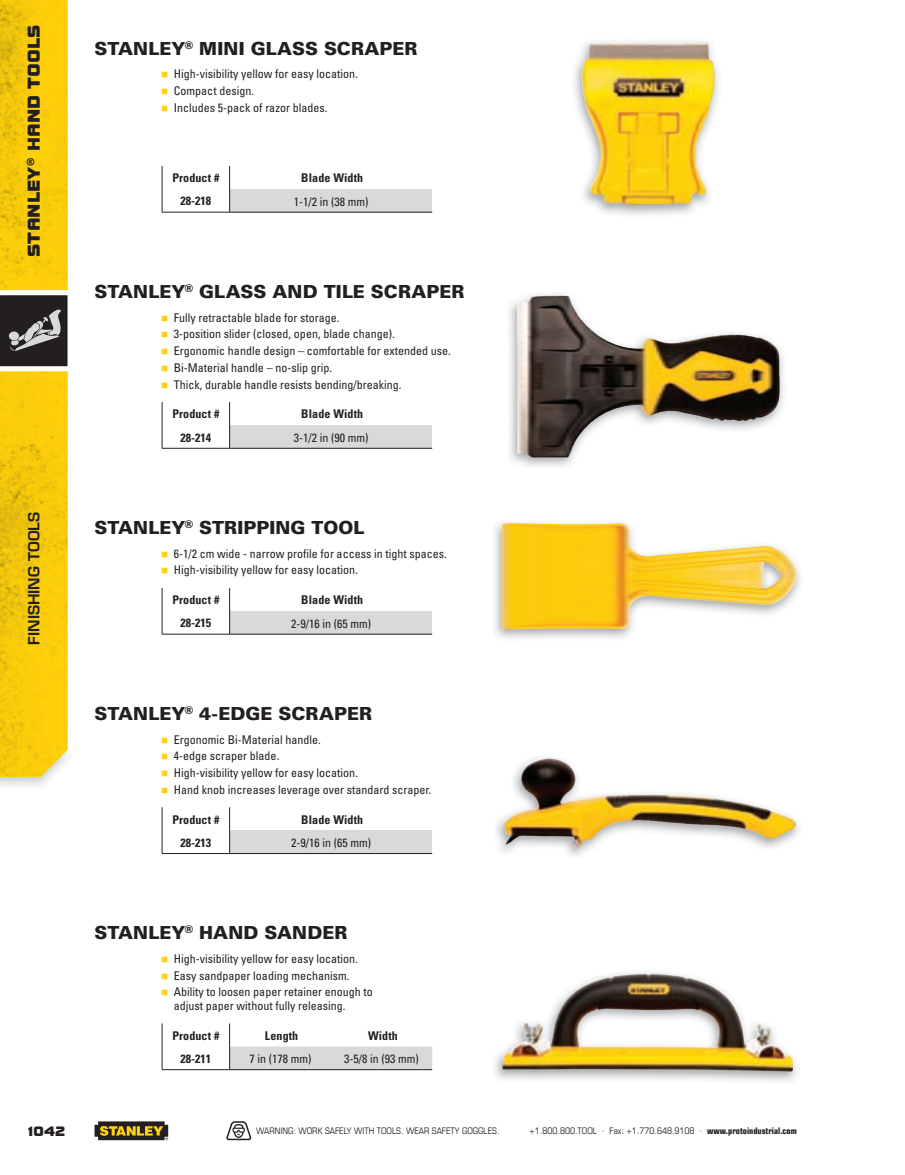
<style>
.page{position:relative;width:905px;height:1175px;background:#fff}
.page>*{position:absolute;margin:0;border:0;box-sizing:border-box;transform-origin:0 0}
.t1{font:900 18px "Univers";letter-spacing:.005em;color:#231f20}
.t2{font:18px "Bolt EF";color:#231f20}
.t3{font:600 15px "Eurostile LT Std";color:#231f20}
.t4{font:14.25px "Bolt EF";color:#231f20}
.t5{font:condensed 12px/13.5px "Univers";color:#231f20}
.t6{font:700 condensed 12px "Univers";letter-spacing:.01em;color:#231f20}
.t7{font:condensed 9px "Eurostile LT Std";color:#231f20}
.s1{color:#fed20e}
.s2{font-weight:700}
</style>
<div class="page">
<div style="left:230px;top:189px;width:202px;height:23px;background:#d8d9db"></div>
<hr style="left:230px;top:212px;width:202px;height:1px;background:#231f20">
<svg style="left:162px;top:166px;width:1px;height:46px"></svg>
<svg style="left:229px;top:166px;width:1px;height:46px"></svg>
<hr style="left:162px;top:212px;width:68px;height:1px;background:#231f20">
<div style="left:230px;top:425px;width:202px;height:23px;background:#d8d9db"></div>
<hr style="left:230px;top:448px;width:202px;height:1px;background:#231f20">
<svg style="left:162px;top:402px;width:1px;height:46px"></svg>
<svg style="left:229px;top:402px;width:1px;height:46px"></svg>
<hr style="left:162px;top:448px;width:68px;height:1px;background:#231f20">
<div style="left:230px;top:611px;width:202px;height:23px;background:#d8d9db"></div>
<hr style="left:230px;top:634px;width:202px;height:1px;background:#231f20">
<svg style="left:162px;top:588px;width:1px;height:46px"></svg>
<svg style="left:229px;top:588px;width:1px;height:46px"></svg>
<hr style="left:162px;top:634px;width:68px;height:1px;background:#231f20">
<div style="left:230px;top:830px;width:202px;height:23px;background:#d8d9db"></div>
<hr style="left:230px;top:853px;width:202px;height:1px;background:#231f20">
<svg style="left:162px;top:807px;width:1px;height:46px"></svg>
<svg style="left:229px;top:807px;width:1px;height:46px"></svg>
<hr style="left:162px;top:853px;width:68px;height:1px;background:#231f20">
<hr style="left:230px;top:1069px;width:101px;height:1px;background:#231f20">
<hr style="left:331px;top:1069px;width:101px;height:1px;background:#231f20">
<svg style="left:162px;top:1023px;width:1px;height:46px"></svg>
<svg style="left:229px;top:1023px;width:203px;height:46px"></svg>
<hr style="left:162px;top:1069px;width:68px;height:1px;background:#231f20">
<img style="left:574px;top:41px;width:145px;height:174px">
<img style="left:581px;top:42px;width:134px;height:163px">
<img style="left:509px;top:294px;width:275px;height:173px">
<img style="left:516px;top:295px;width:264px;height:162px">
<img style="left:494px;top:522px;width:307px;height:117px">
<img style="left:501px;top:523px;width:182px;height:106px">
<img style="left:496px;top:757px;width:303px;height:99px">
<img style="left:521px;top:758px;width:27px;height:50px">
<img style="left:502px;top:973px;width:291px;height:98px">
<img style="left:0;top:776px;width:51px;height:10px">
<img style="left:0;top:0;width:68px;height:776px">
<svg style="left:227px;top:1121px;width:25px;height:19px"></svg>
<svg style="left:94px;top:1121px;width:74px;height:19px"></svg>
<svg style="left:0;top:290px;width:68px;height:81px"></svg>
<h1 class="t2" style="left:24px;top:257px;width:234px;rotate:-90deg">Stanley® Hand toolS</h1>
<p class="t3" style="left:24px;top:644px;width:134px;rotate:-90deg">FINISHING TOOLS</p>
<h1 class="t1" style="left:94px;top:37px;width:324px">STANLEY<sup>®</sup> MINI GLASS SCRAPER</h1>
<p class="t5" style="left:161px;top:67px;width:198px"><span class="s1">■</span> High-visibility yellow for easy location.</p>
<p class="t5" style="left:161px;top:84px;width:94px"><span class="s1">■</span> Compact design.</p>
<p class="t5" style="left:161px;top:101px;width:168px"><span class="s1">■</span> Includes 5-pack of razor blades.</p>
<p class="t6" style="left:172px;top:171px;width:48px">Product #</p>
<p class="t6" style="left:301px;top:171px;width:63px">Blade Width</p>
<p class="t6" style="left:180px;top:194px;width:32px">28-218</p>
<p class="t5" style="left:294px;top:195px;width:76px">1-1/2 in (38 mm)</p>
<h1 class="t1" style="left:94px;top:280px;width:371px">STANLEY<sup>®</sup> GLASS AND TILE SCRAPER</h1>
<p class="t5" style="left:161px;top:310px;width:180px"><span class="s1">■</span> Fully retractable blade for storage.</p>
<p class="t5" style="left:161px;top:327px;width:235px"><span class="s1">■</span> 3-position slider (closed, open, blade change).</p>
<p class="t5" style="left:161px;top:344px;width:291px"><span class="s1">■</span> Ergonomic handle design – comfortable for extended use.</p>
<p class="t5" style="left:161px;top:360px;width:172px"><span class="s1">■</span> Bi-Material handle – no-slip grip.</p>
<p class="t5" style="left:161px;top:377px;width:242px"><span class="s1">■</span> Thick, durable handle resists bending/breaking.</p>
<p class="t6" style="left:172px;top:407px;width:48px">Product #</p>
<p class="t6" style="left:301px;top:407px;width:63px">Blade Width</p>
<p class="t6" style="left:180px;top:430px;width:32px">28-214</p>
<p class="t5" style="left:294px;top:431px;width:76px">3-1/2 in (90 mm)</p>
<h1 class="t1" style="left:94px;top:516px;width:271px">STANLEY<sup>®</sup> STRIPPING TOOL</h1>
<p class="t5" style="left:161px;top:546px;width:287px"><span class="s1">■</span> 6-1/2 cm wide - narrow profile for access in tight spaces.</p>
<p class="t5" style="left:161px;top:563px;width:198px"><span class="s1">■</span> High-visibility yellow for easy location.</p>
<p class="t6" style="left:172px;top:592px;width:48px">Product #</p>
<p class="t6" style="left:301px;top:592px;width:63px">Blade Width</p>
<p class="t6" style="left:180px;top:616px;width:32px">28-215</p>
<p class="t5" style="left:291px;top:616px;width:81px">2-9/16 in (65 mm)</p>
<h1 class="t1" style="left:94px;top:702px;width:279px">STANLEY<sup>®</sup> 4-EDGE SCRAPER</h1>
<p class="t5" style="left:161px;top:732px;width:161px"><span class="s1">■</span> Ergonomic Bi-Material handle.</p>
<p class="t5" style="left:161px;top:749px;width:120px"><span class="s1">■</span> 4-edge scraper blade.</p>
<p class="t5" style="left:161px;top:766px;width:198px"><span class="s1">■</span> High-visibility yellow for easy location.</p>
<p class="t5" style="left:161px;top:782px;width:272px"><span class="s1">■</span> Hand knob increases leverage over standard scraper.</p>
<p class="t6" style="left:172px;top:812px;width:48px">Product #</p>
<p class="t6" style="left:301px;top:812px;width:63px">Blade Width</p>
<p class="t6" style="left:180px;top:835px;width:32px">28-213</p>
<p class="t5" style="left:291px;top:836px;width:81px">2-9/16 in (65 mm)</p>
<h1 class="t1" style="left:94px;top:921px;width:254px">STANLEY<sup>®</sup> HAND SANDER</h1>
<p class="t5" style="left:161px;top:951px;width:198px"><span class="s1">■</span> High-visibility yellow for easy location.</p>
<p class="t5" style="left:161px;top:968px;width:190px"><span class="s1">■</span> Easy sandpaper loading mechanism.</p>
<p class="t5" style="left:174px;top:985px;width:200px;text-indent:-13px"><span class="s1">■</span> Ability to loosen paper retainer enough to adjust paper without fully releasing.</p>
<p class="t6" style="left:172px;top:1028px;width:48px">Product #</p>
<p class="t6" style="left:265px;top:1028px;width:35px">Length</p>
<p class="t6" style="left:368px;top:1028px;width:31px">Width</p>
<p class="t6" style="left:180px;top:1051px;width:32px">28-211</p>
<p class="t5" style="left:249px;top:1052px;width:63px">7 in (178 mm)</p>
<p class="t5" style="left:344px;top:1052px;width:76px">3-5/8 in (93 mm)</p>
<p class="t4" style="left:28px;top:1122px;width:39px">1042</p>
<p class="t7" style="left:256px;top:1125px;width:245px">WARNING: WORK SAFELY WITH TOOLS. WEAR SAFETY GOGGLES.</p>
<p class="t7" style="left:529px;top:1125px;width:269px">+1.800.800.TOOL · Fax: +1.770.648.9108 · <span class="s2">www.protoindustrial.com</span></p>
</div>
